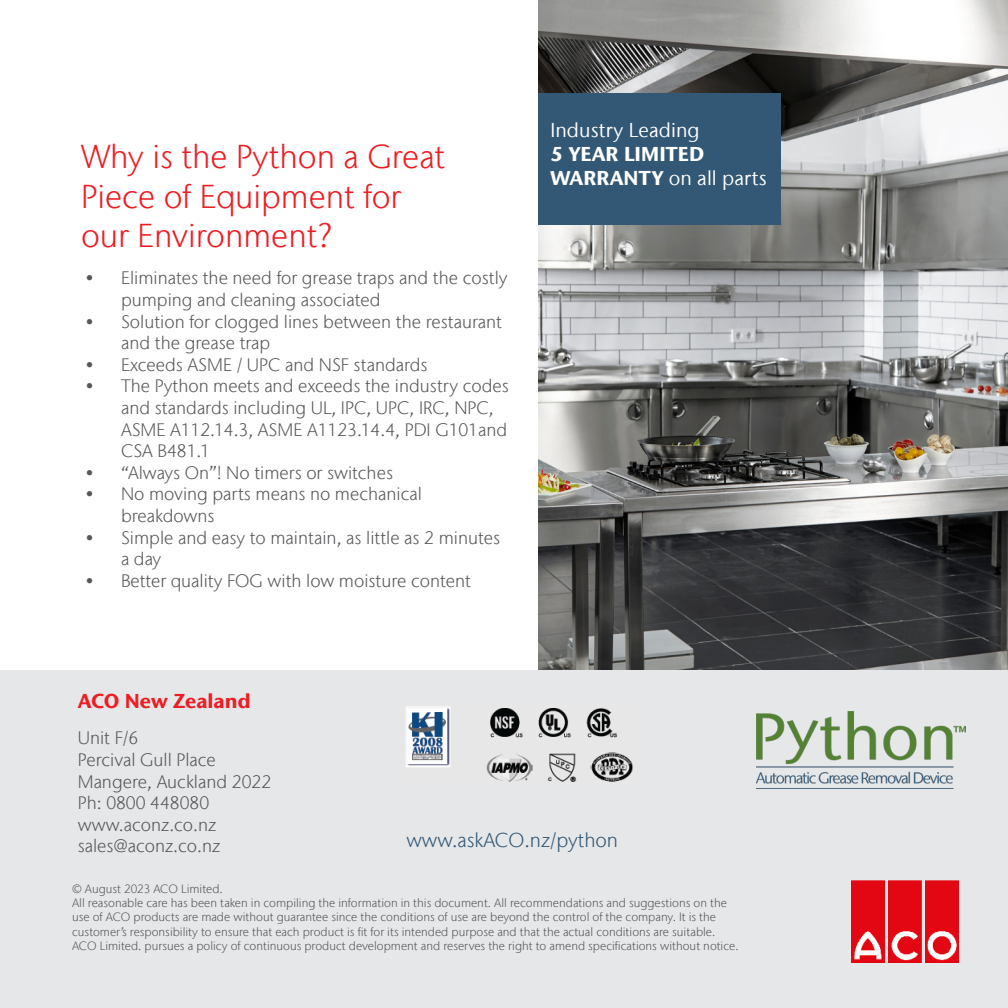
<style>
.page{position:relative;width:1008px;height:1008px;background:#fff}
.page>*{position:absolute;margin:0;border:0;box-sizing:border-box;transform-origin:0 0}
.t1{font:300 33px/39.6px "Stone Sans IIITC Com";color:#ee1d23}
.t2{font:20px "Stone Sans IIITC Com";letter-spacing:.005em;color:#fff}
.t3{font:300 20px "Stone Sans IIITC Com";color:#335875}
.t4{font:700 20px "Stone Sans IIITC Com";color:#ee1d23}
.t5{font:700 20px "Stone Sans IIITC Com";letter-spacing:.005em;color:#fff}
.t6{font:300 18px/21.6px "Stone Sans IIITC Com";color:#57585a}
.t7{font:300 12px "Stone Sans IIITC Com";color:#57585a}
.s1{font-weight:700}
</style>
<div class="page">
<img style="left:539px;top:0;width:469px;height:671px">
<div style="left:0;top:671px;width:1008px;height:337px;background:#e6e7e9"></div>
<img style="left:852px;top:880px;width:106px;height:83px">
<img style="left:406px;top:706px;width:227px;height:76px">
<img style="left:756px;top:711px;width:209px;height:78px">
<div style="left:539px;top:94px;width:242px;height:131px;background:#335875"></div>
<p class="t1" style="left:81px;top:137px;width:366px">Why is the Python a Great<br>Piece of Equipment for</p>
<p class="t1" style="left:81px;top:216px;width:253px">our Environment?</p>
<p class="t6" style="left:121px;top:267px;width:388px;text-indent:-36px">• Eliminates the need for grease traps and the costly pumping and cleaning associated</p>
<p class="t6" style="left:121px;top:310px;width:383px;text-indent:-36px">• Solution for clogged lines between the restaurant and the grease trap</p>
<p class="t6" style="left:85px;top:354px;width:344px">• Exceeds ASME / UPC and NSF standards</p>
<p class="t6" style="left:121px;top:375px;width:389px;text-indent:-36px">• The Python meets and exceeds the industry codes and standards including UL, IPC, UPC, IRC, NPC, ASME A112.14.3, ASME A1123.14.4, PDI G101and CSA B481.1</p>
<p class="t6" style="left:85px;top:462px;width:309px">• “Always On”! No timers or switches</p>
<p class="t6" style="left:121px;top:483px;width:302px;text-indent:-36px">• No moving parts means no mechanical breakdowns</p>
<p class="t6" style="left:121px;top:526px;width:381px;text-indent:-36px">• Simple and easy to maintain, as little as 2 minutes a day</p>
<p class="t6" style="left:85px;top:570px;width:387px">• Better quality FOG with low moisture content</p>
<p class="t2" style="left:550px;top:118px;width:151px">Industry Leading</p>
<p class="t5" style="left:550px;top:141px;width:155px">5 YEAR LIMITED</p>
<p class="t2" style="left:550px;top:166px;width:218px"><span class="s1">WARRANTY</span> on all parts</p>
<p class="t4" style="left:78px;top:688px;width:174px">ACO New Zealand</p>
<p class="t6" style="left:78px;top:727px;width:62px">Unit F/6</p>
<p class="t6" style="left:78px;top:749px;width:140px">Percival Gull Place</p>
<p class="t6" style="left:78px;top:770px;width:195px">Mangere, Auckland 2022</p>
<p class="t6" style="left:78px;top:792px;width:133px">Ph: 0800 448080</p>
<p class="t6" style="left:78px;top:814px;width:140px">www.aconz.co.nz</p>
<p class="t6" style="left:78px;top:835px;width:144px">sales@aconz.co.nz</p>
<p class="t7" style="left:72px;top:881px;width:152px">© August 2023 ACO Limited.</p>
<p class="t7" style="left:72px;top:895px;width:656px">All reasonable care has been taken in compiling the information in this document. All recommendations and suggestions on the</p>
<p class="t7" style="left:72px;top:910px;width:646px">use of ACO products are made without guarantee since the conditions of use are beyond the control of the company. It is the</p>
<p class="t7" style="left:72px;top:924px;width:645px">customer’s responsibility to ensure that each product is fit for its intended purpose and that the actual conditions are suitable.</p>
<p class="t7" style="left:72px;top:939px;width:668px">ACO Limited. pursues a policy of continuous product development and reserves the right to amend specifications without notice.</p>
<p class="t3" style="left:406px;top:827px;width:213px">www.askACO.nz/python</p>
</div>
